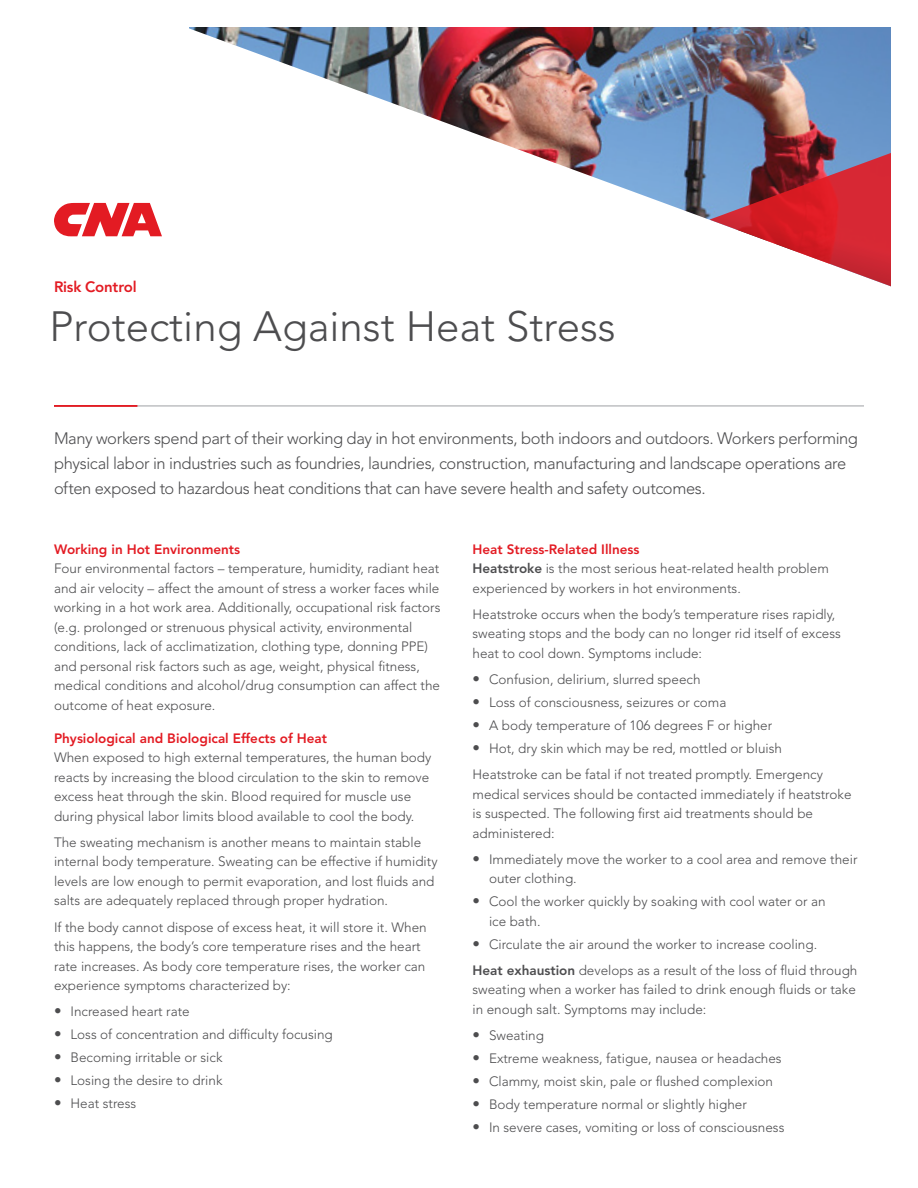
<style>
.page{position:relative;width:918px;height:1188px;background:#fff}
.page>*{position:absolute;margin:0;border:0;box-sizing:border-box;transform-origin:0 0}
.t1{font:300 42px "Avenir LT Std";color:#4d4d4f}
.t2{font:300 16.5px/24.6px "Avenir LT Std";letter-spacing:-.02em;color:#4d4d4f}
.t3{font:800 15px "Avenir LT Std";letter-spacing:-.015em;color:#e31b23}
.t4{font:300 13.5px/19.5px "Avenir LT Std";color:#4d4d4f}
.t5{font:800 13.5px "Avenir LT Std";color:#e31b23}
.s1{font-weight:800;font-size:15px}
.s2{font-weight:800;color:#e31b23}
.s3{font-weight:800}
</style>
<div class="page">
<svg style="left:54px;top:203px;width:108px;height:33px"></svg>
<hr style="left:54px;top:406px;width:810px;height:1px;background:#9fa1a4">
<hr style="left:54px;top:405px;width:83px;height:2px;background:#e31b23">
<img style="left:189px;top:27px;width:702px;height:193px">
<svg style="left:710px;top:153px;width:181px;height:133px"></svg>
<p class="t3" style="left:54px;top:278px;width:84px">Risk Control</p>
<h1 class="t1" style="left:50px;top:302px;width:568px">Protecting Against Heat Stress</h1>
<p class="t2" style="left:54px;top:427px;width:806px">Many workers spend part of their working day in hot environments, both indoors and outdoors. Workers performing physical labor in industries such as foundries, laundries, construction, manufacturing and landscape operations are often exposed to hazardous heat conditions that can have severe health and safety outcomes.</p>
<p class="t5" style="left:54px;top:541px;width:188px">Working in Hot Environments</p>
<p class="t4" style="left:54px;top:559px;width:388px">Four environmental factors – temperature, humidity, radiant heat and air velocity – affect the amount of stress a worker faces while working in a hot work area. Additionally, occupational risk factors (e.g. prolonged or strenuous physical activity, environmental conditions, lack of acclimatization, clothing type, donning PPE) and personal risk factors such as age, weight, physical fitness, medical conditions and alcohol/drug consumption can affect the outcome of heat exposure.</p>
<p class="t5" style="left:54px;top:730px;width:275px">Physiological and Biological Effects of Heat</p>
<p class="t4" style="left:54px;top:748px;width:379px">When exposed to high external temperatures, the human body reacts by increasing the blood circulation to the skin to remove excess heat through the skin. Blood required for muscle use during physical labor limits blood available to cool the body.</p>
<p class="t4" style="left:54px;top:832px;width:385px">The sweating mechanism is another means to maintain stable internal body temperature. Sweating can be effective if humidity levels are low enough to permit evaporation, and lost fluids and salts are adequately replaced through proper hydration.</p>
<p class="t4" style="left:54px;top:917px;width:374px">If the body cannot dispose of excess heat, it will store it. When this happens, the body’s core temperature rises and the heart rate increases. As body core temperature rises, the worker can experience symptoms characterized by:</p>
<p class="t4" style="left:54px;top:1002px;width:137px"><span class="s1">•</span> Increased heart rate</p>
<p class="t4" style="left:54px;top:1025px;width:280px"><span class="s1">•</span> Loss of concentration and difficulty focusing</p>
<p class="t4" style="left:54px;top:1048px;width:170px"><span class="s1">•</span> Becoming irritable or sick</p>
<p class="t4" style="left:54px;top:1071px;width:170px"><span class="s1">•</span> Losing the desire to drink</p>
<p class="t4" style="left:54px;top:1094px;width:84px"><span class="s1">•</span> Heat stress</p>
<p class="t4" style="left:473px;top:539px;width:358px"><span class="s2">Heat Stress-Related Illness<br></span><span class="s3">Heatstroke</span> is the most serious heat-related health problem experienced by workers in hot environments.</p>
<p class="t4" style="left:473px;top:605px;width:370px">Heatstroke occurs when the body’s temperature rises rapidly, sweating stops and the body can no longer rid itself of excess heat to cool down. Symptoms include:</p>
<p class="t4" style="left:472px;top:670px;width:230px"><span class="s1">•</span> Confusion, delirium, slurred speech</p>
<p class="t4" style="left:472px;top:693px;width:255px"><span class="s1">•</span> Loss of consciousness, seizures or coma</p>
<p class="t4" style="left:472px;top:716px;width:301px"><span class="s1">•</span> A body temperature of 106 degrees F or higher</p>
<p class="t4" style="left:472px;top:735px;width:352px;line-height:26.2px"><span class="s1">•</span> Hot, dry skin which may be red, mottled or bluish<br>Heatstroke can be fatal if not treated promptly. Emergency</p>
<p class="t4" style="left:473px;top:784px;width:381px">medical services should be contacted immediately if heatstroke is suspected. The following first aid treatments should be administered:</p>
<p class="t4" style="left:489px;top:849px;width:370px;text-indent:-16px"><span class="s1">•</span> Immediately move the worker to a cool area and remove their outer clothing.</p>
<p class="t4" style="left:489px;top:892px;width:338px;text-indent:-16px"><span class="s1">•</span> Cool the worker quickly by soaking with cool water or an ice bath.</p>
<p class="t4" style="left:472px;top:931px;width:386px;line-height:26.2px"><span class="s1">•</span> Circulate the air around the worker to increase cooling.<br><span class="s3">Heat exhaustion</span> develops as a result of the loss of fluid through</p>
<p class="t4" style="left:473px;top:980px;width:385px">sweating when a worker has failed to drink enough fluids or take in enough salt. Symptoms may include:</p>
<p class="t4" style="left:472px;top:1026px;width:73px"><span class="s1">•</span> Sweating</p>
<p class="t4" style="left:472px;top:1049px;width:311px"><span class="s1">•</span> Extreme weakness, fatigue, nausea or headaches</p>
<p class="t4" style="left:472px;top:1071px;width:302px"><span class="s1">•</span> Clammy, moist skin, pale or flushed complexion</p>
<p class="t4" style="left:472px;top:1094px;width:276px"><span class="s1">•</span> Body temperature normal or slightly higher</p>
<p class="t4" style="left:472px;top:1117px;width:313px"><span class="s1">•</span> In severe cases, vomiting or loss of consciousness</p>
</div>
